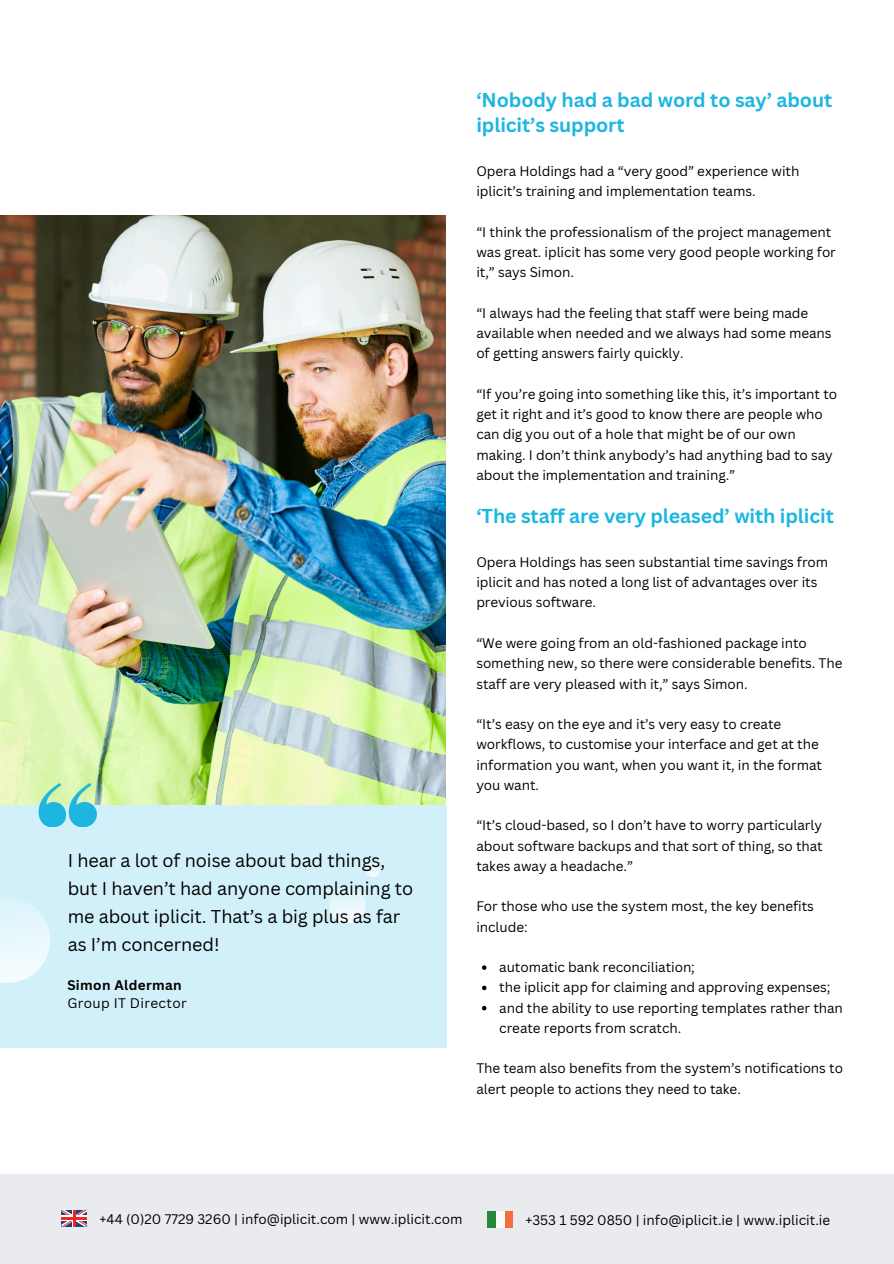
<style>
.page{position:relative;width:894px;height:1264px;background:#fff}
.page>*{position:absolute;margin:0;border:0;box-sizing:border-box;transform-origin:0 0}
.t1{font:700 19.5px/24.8px "Canva Sans";letter-spacing:-.005em;color:#1eb6e0}
.t2{font:18px/28.2px "Canva Sans";letter-spacing:-.005em;color:#000}
.t3{font:13.5px/20.2px "Canva Sans";letter-spacing:-.005em;color:#000}
.t4{font:13.5px "Canva Sans";letter-spacing:.025em;color:#000}
.t5{font:700 13.5px "Canva Sans";letter-spacing:.025em;color:#000}
</style>
<div class="page">
<svg style="left:482px;top:965px;width:4px;height:4px"></svg>
<svg style="left:482px;top:985px;width:4px;height:5px"></svg>
<svg style="left:482px;top:1005px;width:4px;height:5px"></svg>
<img style="left:0;top:215px;width:446px;height:590px">
<div style="left:0;top:805px;width:446px;height:242px;background:#d2f0f9"></div>
<svg style="left:329px;top:864px;width:51px;height:60px"></svg>
<svg style="left:39px;top:783px;width:58px;height:43px;background:#75d2cd"></svg>
<svg style="left:0;top:903px;width:50px;height:80px"></svg>
<div style="left:0;top:1174px;width:893px;height:89px;background:#eaebef"></div>
<div style="left:487px;top:1210px;width:9px;height:17px;background:#29893b"></div>
<div style="left:504px;top:1210px;width:9px;height:17px;background:#f46f3d"></div>
<div style="left:496px;top:1210px;width:8px;height:17px;background:#fafdfa"></div>
<svg style="left:61px;top:1209px;width:26px;height:17px"></svg>
<p class="t1" style="left:476px;top:88px;width:357px">‘Nobody had a bad word to say’ about iplicit’s support</p>
<p class="t3" style="left:476px;top:161px;width:324px">Opera Holdings had a “very good” experience with iplicit’s training and implementation teams.</p>
<p class="t3" style="left:476px;top:221px;width:361px">“I think the professionalism of the project management was great. iplicit has some very good people working for it,” says Simon.</p>
<p class="t3" style="left:476px;top:302px;width:356px">“I always had the feeling that staff were being made available when needed and we always had some means of getting answers fairly quickly.</p>
<h1 class="t3" style="left:476px;top:383px;width:362px">“If you’re going into something like this, it’s important to get it right and it’s good to know there are people who can dig you out of a hole that might be of our own making. I don’t think anybody’s had anything bad to say about the implementation and training.”</h1>
<p class="t2" style="left:68px;top:845px;width:347px">I hear a lot of noise about bad things, but I haven’t had anyone complaining to me about iplicit. That’s a big plus as far as I’m concerned!</p>
<p class="t5" style="left:67px;top:975px;width:116px">Simon Alderman</p>
<p class="t4" style="left:67px;top:993px;width:121px">Group IT Director</p>
<p class="t1" style="left:476px;top:503px;width:359px">‘The staff are very pleased’ with iplicit</p>
<p class="t3" style="left:476px;top:551px;width:353px">Opera Holdings has seen substantial time savings from iplicit and has noted a long list of advantages over its previous software.</p>
<p class="t3" style="left:476px;top:632px;width:367px">“We were going from an old-fashioned package into something new, so there were considerable benefits. The staff are very pleased with it,” says Simon.</p>
<p class="t3" style="left:476px;top:713px;width:347px">“It’s easy on the eye and it’s very easy to create workflows, to customise your interface and get at the information you want, when you want it, in the format you want.</p>
<h2 class="t3" style="left:476px;top:815px;width:348px;text-align:justify">“It’s cloud-based, so I don’t have to worry particularly about software backups and that sort of thing, so that takes away a headache.”</h2>
<p class="t3" style="left:476px;top:896px;width:339px">For those who use the system most, the key benefits include:</p>
<p class="t3" style="left:499px;top:956px;width:197px">automatic bank reconciliation;</p>
<p class="t3" style="left:499px;top:977px;width:332px">the iplicit app for claiming and approving expenses;</p>
<p class="t3" style="left:499px;top:997px;width:345px">and the ability to use reporting templates rather than create reports from scratch.</p>
<h1 class="t3" style="left:476px;top:1058px;width:368px">The team also benefits from the system’s notifications to alert people to actions they need to take.</h1>
<p class="t3" style="left:100px;top:1208px;width:364px">+44 (0)20 7729 3260 | info@iplicit.com | www.iplicit.com</p>
<p class="t3" style="left:525px;top:1209px;width:306px">+353 1 592 0850 | info@iplicit.ie | www.iplicit.ie</p>
</div>
